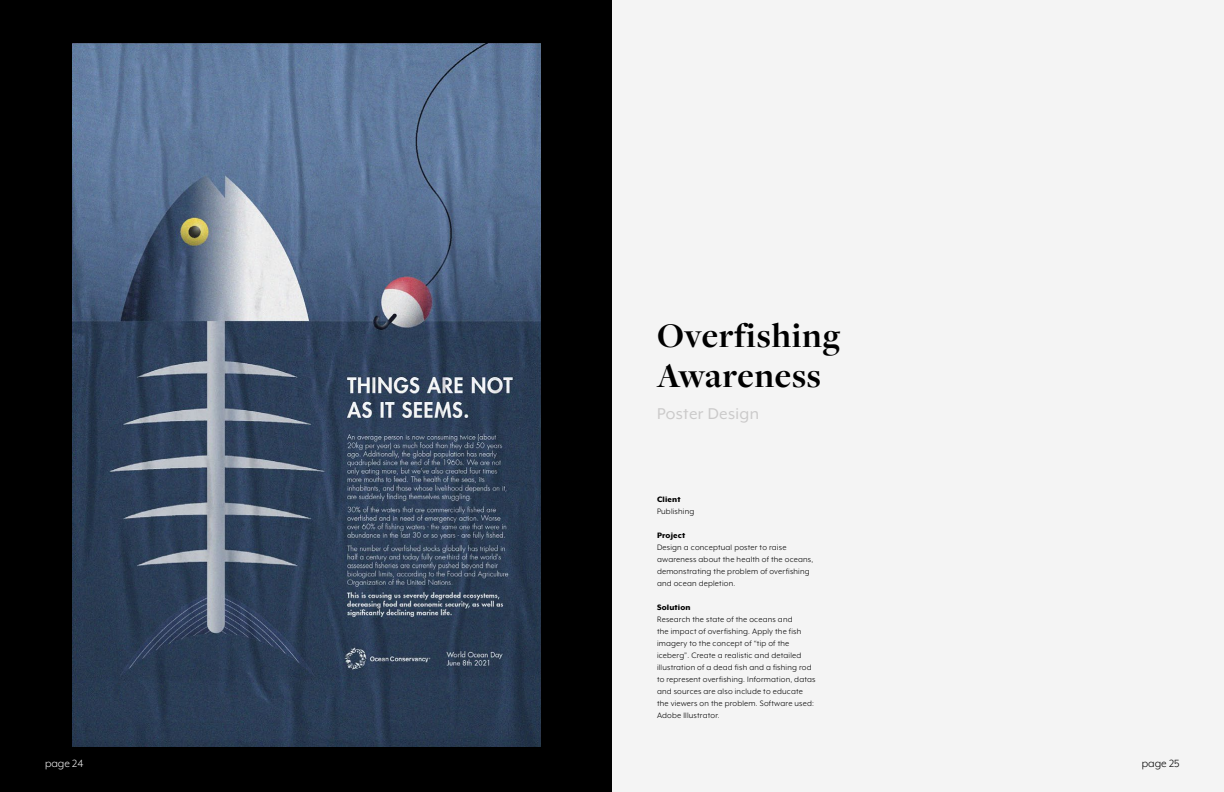
<style>
.page{position:relative;width:1224px;height:792px;background:#f4f4f4}
.page>*{position:absolute;margin:0;border:0;box-sizing:border-box;transform-origin:0 0}
.t1{font:700 36px/40px "Freight Disp Pro";letter-spacing:.02em;color:#000}
.t2{font:18px "Mr Eaves XL Mod OT";letter-spacing:.02em;color:#cbcaca}
.t3{font:12px "Mr Eaves XL Mod OT";color:#000}
.t4{font:12px "Mr Eaves XL Mod OT";color:#f4f4f4}
.t5{font:9px/12px "Mr Eaves XL Mod OT";letter-spacing:.02em;color:#000}
.t6{font:800 9px "Mr Eaves XL Mod OT";letter-spacing:.02em;color:#000}
</style>
<div class="page">
<div style="left:0;top:0;width:612px;height:792px;background:#000"></div>
<img style="left:72px;top:44px;width:469px;height:703px">
<h3 class="t4" style="left:45px;top:757px;width:40px">page 24</h3>
<h1 class="t1" style="left:657px;top:315px;width:185px">Overfishing<br>Awareness</h1>
<h2 class="t2" style="left:657px;top:404px;width:104px">Poster Design</h2>
<p class="t6" style="left:657px;top:494px;width:25px">Client</p>
<p class="t5" style="left:657px;top:505px;width:39px">Publishing</p>
<p class="t6" style="left:657px;top:530px;width:30px">Project</p>
<p class="t5" style="left:657px;top:541px;width:158px">Design a conceptual poster to raise awareness about the health of the oceans, demonstrating the problem of overfishing and ocean depletion.</p>
<p class="t6" style="left:657px;top:602px;width:35px">Solution</p>
<p class="t5" style="left:657px;top:613px;width:160px">Research the state of the oceans and<br>the impact of overfishing. Apply the fish imagery to the concept of “tip of the iceberg”. Create a realistic and detailed illustration of a dead fish and a fishing rod to represent overfishing. Information, datas and sources are also include to educate the viewers on the problem. Software used:<br>Adobe Illustrator.</p>
<h3 class="t3" style="left:1142px;top:757px;width:39px">page 25</h3>
</div>
